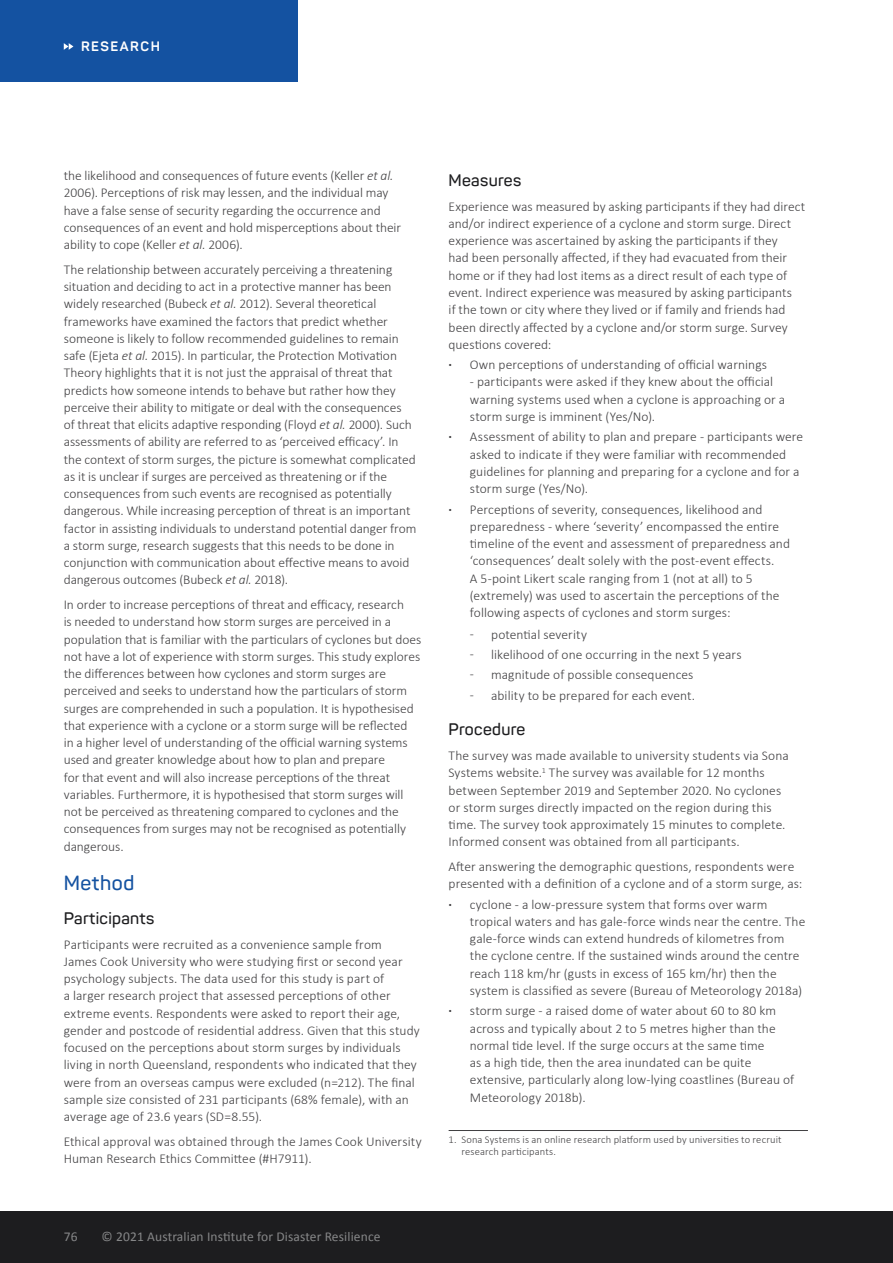
<style>
.page{position:relative;width:893px;height:1263px;background:#fff}
.page>*{position:absolute;margin:0;border:0;box-sizing:border-box;transform-origin:0 0}
.Heading_2_-_Research{font:600 20.25px "Panton";letter-spacing:.03em;color:#1452a1}
.Heading_3{font:600 16.5px "Panton";letter-spacing:.02em;color:#1d1d1f}
.Body{font:300 13.5px/17.2px "Calibri";color:#414042}
.Bullet_level_1{font:300 13.5px/17.2px "Calibri";letter-spacing:.005em;color:#414042}
.Body_before_bullet{font:300 13.5px/17.2px "Calibri";color:#414042}
.t1{font:13.5px "Calibri";letter-spacing:.01em;color:#868788}
.t2{font:700 13.5px "Panton";letter-spacing:.11em;color:#fff}
.Footnote_first{font:300 10.5px/12px "Calibri";letter-spacing:.015em;color:#414042}
.s1{font-style:italic}
.s2{font-weight:700}
</style>
<div class="page">
<div style="left:0;top:0;width:298px;height:81px;background:#1452a1"></div>
<svg style="left:64px;top:43px;width:9px;height:7px"></svg>
<div style="left:0;top:1212px;width:893px;height:51px;background:#1d1d1f"></div>
<hr style="left:449px;top:1130px;width:359px;height:1px;background:#414042">
<p class="t2" style="left:81px;top:38px;width:80px">RESEARCH</p>
<p class="Body" style="left:64px;top:167px;width:339px">the likelihood and consequences of future events (Keller <span class="s1">et al.<br></span>2006). Perceptions of risk may lessen, and the individual may have a false sense of security regarding the occurrence and consequences of an event and hold misperceptions about their ability to cope (Keller <span class="s1">et al.</span> 2006).</p>
<p class="Body" style="left:64px;top:261px;width:354px">The relationship between accurately perceiving a threatening situation and deciding to act in a protective manner has been widely researched (Bubeck <span class="s1">et al.</span> 2012). Several theoretical frameworks have examined the factors that predict whether someone is likely to follow recommended guidelines to remain safe (Ejeta <span class="s1">et al.</span> 2015). In particular, the Protection Motivation Theory highlights that it is not just the appraisal of threat that predicts how someone intends to behave but rather how they perceive their ability to mitigate or deal with the consequences<br>of threat that elicits adaptive responding (Floyd <span class="s1">et al.</span> 2000). Such assessments of ability are referred to as ‘perceived efficacy’. In the context of storm surges, the picture is somewhat complicated as it is unclear if surges are perceived as threatening or if the consequences from such events are recognised as potentially dangerous. While increasing perception of threat is an important factor in assisting individuals to understand potential danger from a storm surge, research suggests that this needs to be done in conjunction with communication about effective means to avoid dangerous outcomes (Bubeck <span class="s1">et al.</span> 2018).</p>
<p class="Body" style="left:64px;top:596px;width:359px">In order to increase perceptions of threat and efficacy, research<br>is needed to understand how storm surges are perceived in a population that is familiar with the particulars of cyclones but does not have a lot of experience with storm surges. This study explores the differences between how cyclones and storm surges are perceived and seeks to understand how the particulars of storm surges are comprehended in such a population. It is hypothesised that experience with a cyclone or a storm surge will be reflected<br>in a higher level of understanding of the official warning systems used and greater knowledge about how to plan and prepare<br>for that event and will also increase perceptions of the threat variables. Furthermore, it is hypothesised that storm surges will not be perceived as threatening compared to cyclones and the consequences from surges may not be recognised as potentially dangerous.</p>
<p class="Heading_2_-_Research" style="left:64px;top:870px;width:72px">Method</p>
<h3 class="Heading_3" style="left:64px;top:908px;width:92px">Participants</h3>
<p class="Body" style="left:64px;top:935px;width:357px">Participants were recruited as a convenience sample from<br>James Cook University who were studying first or second year psychology subjects. The data used for this study is part of<br>a larger research project that assessed perceptions of other extreme events. Respondents were asked to report their age, gender and postcode of residential address. Given that this study focused on the perceptions about storm surges by individuals living in north Queensland, respondents who indicated that they were from an overseas campus were excluded (n=212). The final sample size consisted of 231 participants (68% female), with an average age of 23.6 years (SD=8.55).</p>
<p class="Body" style="left:64px;top:1132px;width:359px">Ethical approval was obtained through the James Cook University<br>Human Research Ethics Committee (#H7911).</p>
<p class="t1" style="left:64px;top:1227px;width:15px">76</p>
<p class="t1" style="left:102px;top:1227px;width:280px">© 2021 Australian Institute for Disaster Resilience</p>
<h3 class="Heading_3" style="left:449px;top:170px;width:74px">Measures</h3>
<p class="Body_before_bullet" style="left:449px;top:197px;width:358px">Experience was measured by asking participants if they had direct and/or indirect experience of a cyclone and storm surge. Direct experience was ascertained by asking the participants if they<br>had been personally affected, if they had evacuated from their home or if they had lost items as a direct result of each type of event. Indirect experience was measured by asking participants<br>if the town or city where they lived or if family and friends had been directly affected by a cyclone and/or storm surge. Survey questions covered:</p>
<p class="Bullet_level_1" style="left:449px;top:356px;width:320px"><span class="s2">·</span> Own perceptions of understanding of official warnings</p>
<p class="Bullet_level_1" style="left:470px;top:373px;width:317px">- participants were asked if they knew about the official warning systems used when a cyclone is approaching or a storm surge is imminent (Yes/No).</p>
<p class="Bullet_level_1" style="left:470px;top:428px;width:335px;text-indent:-21px"><span class="s2">·</span> Assessment of ability to plan and prepare - participants were asked to indicate if they were familiar with recommended guidelines for planning and preparing for a cyclone and for a storm surge (Yes/No).</p>
<p class="Bullet_level_1" style="left:470px;top:500px;width:322px;text-indent:-21px"><span class="s2">·</span> Perceptions of severity, consequences, likelihood and preparedness - where ‘severity’ encompassed the entire timeline of the event and assessment of preparedness and ‘consequences’ dealt solely with the post-event effects.<br>A 5-point Likert scale ranging from 1 (not at all) to 5 (extremely) was used to ascertain the perceptions of the following aspects of cyclones and storm surges:</p>
<p class="Body" style="left:470px;top:625px;width:6px">ͳ</p>
<p class="Body" style="left:491px;top:625px;width:97px">potential severity</p>
<p class="Body" style="left:470px;top:646px;width:6px">ͳ</p>
<p class="Body" style="left:491px;top:646px;width:252px">likelihood of one occurring in the next 5 years</p>
<p class="Body" style="left:470px;top:666px;width:6px">ͳ</p>
<p class="Body" style="left:491px;top:666px;width:204px">magnitude of possible consequences</p>
<p class="Body" style="left:470px;top:687px;width:6px">ͳ</p>
<p class="Body" style="left:491px;top:687px;width:205px">ability to be prepared for each event.</p>
<h3 class="Heading_3" style="left:449px;top:719px;width:78px">Procedure</h3>
<p class="Body" style="left:449px;top:747px;width:342px">The survey was made available to university students via Sona Systems website.<sup>1</sup> The survey was available for 12 months between September 2019 and September 2020. No cyclones or storm surges directly impacted on the region during this time. The survey took approximately 15 minutes to complete.<br>Informed consent was obtained from all participants.</p>
<p class="Body_before_bullet" style="left:449px;top:858px;width:355px">After answering the demographic questions, respondents were presented with a definition of a cyclone and of a storm surge, as:</p>
<p class="Bullet_level_1" style="left:470px;top:895px;width:337px;text-indent:-21px"><span class="s2">·</span> cyclone - a low-pressure system that forms over warm tropical waters and has gale-force winds near the centre. The gale-force winds can extend hundreds of kilometres from the cyclone centre. If the sustained winds around the centre reach 118 km/hr (gusts in excess of 165 km/hr) then the system is classified as severe (Bureau of Meteorology 2018a)</p>
<p class="Bullet_level_1" style="left:470px;top:1002px;width:326px;text-indent:-21px"><span class="s2">·</span> storm surge - a raised dome of water about 60 to 80 km across and typically about 2 to 5 metres higher than the normal tide level. If the surge occurs at the same time<br>as a high tide, then the area inundated can be quite extensive, particularly along low-lying coastlines (Bureau of Meteorology 2018b).</p>
<p class="Footnote_first" style="left:461px;top:1134px;width:322px;text-indent:-13px">1. Sona Systems is an online research platform used by universities to recruit research participants.</p>
</div>
